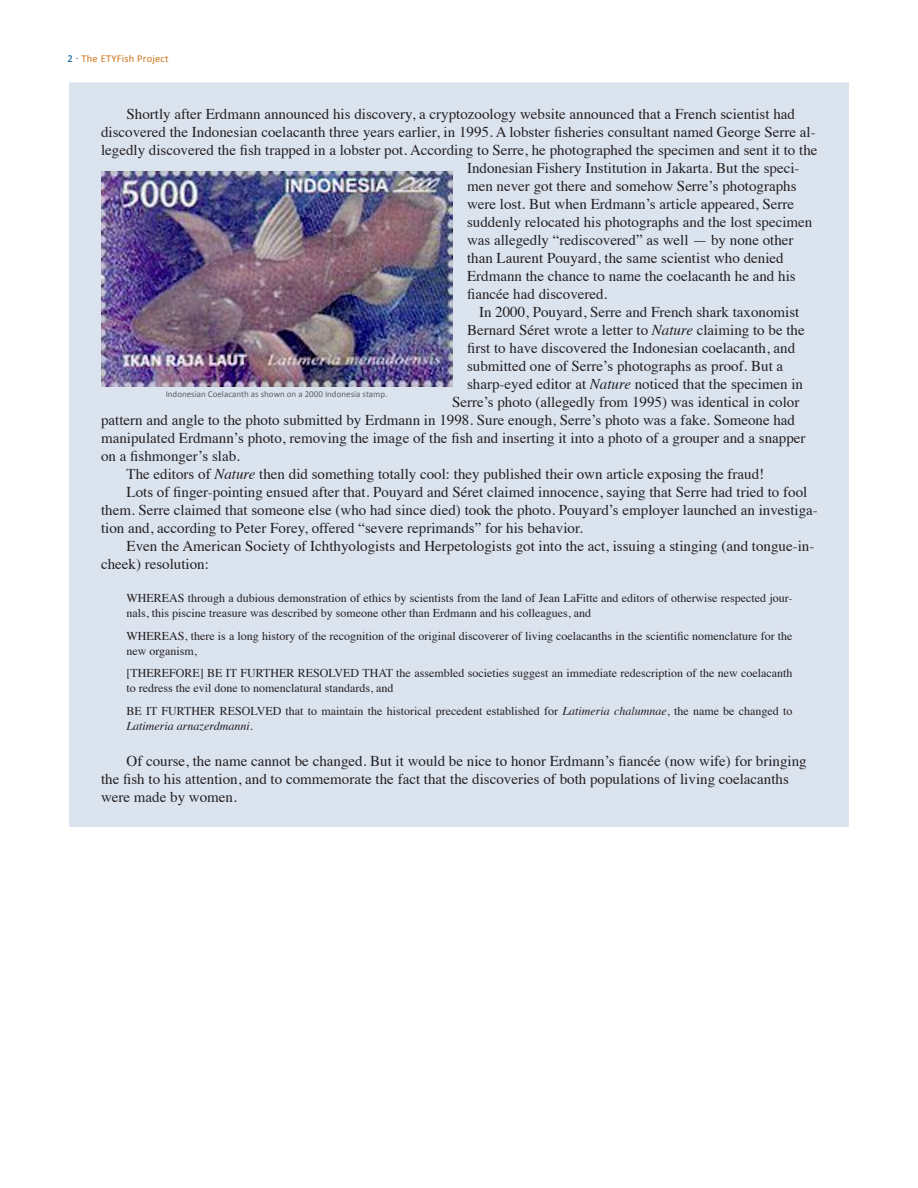
<style>
.page{position:relative;width:918px;height:1188px;background:#fff}
.page>*{position:absolute;margin:0;border:0;box-sizing:border-box;transform-origin:0 0}
.t1{font:15px/18px "Times";color:#231f20}
.t2{font:12px/15px "Times";color:#231f20}
.t3{font:10.5px "Calibri";letter-spacing:.02em;color:#cd7317}
.t4{font:9px "Calibri";color:#6c6d70}
.s1{color:#00558f}
.s2{font-style:italic}
</style>
<div class="page">
<div style="left:68px;top:82px;width:782px;height:746px;background:#dbe3ef"></div>
<img style="left:101px;top:171px;width:351px;height:216px">
<p class="t3" style="left:68px;top:51px;width:103px"><span class="s1">2 ·</span> The ETYFish Project</p>
<p class="t1" style="left:127px;top:104px;width:670px">Shortly after Erdmann announced his discovery, a cryptozoology website announced that a French scientist had</p>
<p class="t1" style="left:101px;top:122px;width:716px">discovered the Indonesian coelacanth three years earlier, in 1995. A lobster fisheries consultant named George Serre al-</p>
<p class="t1" style="left:101px;top:140px;width:718px">legedly discovered the fish trapped in a lobster pot. According to Serre, he photographed the specimen and sent it to the</p>
<p class="t1" style="left:467px;top:158px;width:334px">Indonesian Fishery Institution in Jakarta. But the speci-</p>
<p class="t1" style="left:467px;top:176px;width:331px">men never got there and somehow Serre’s photographs</p>
<p class="t1" style="left:467px;top:194px;width:328px">were lost. But when Erdmann’s article appeared, Serre</p>
<p class="t1" style="left:467px;top:212px;width:347px">suddenly relocated his photographs and the lost specimen</p>
<p class="t1" style="left:467px;top:230px;width:328px">was allegedly “rediscovered” as well — by none other</p>
<p class="t1" style="left:467px;top:248px;width:318px">than Laurent Pouyard, the same scientist who denied</p>
<p class="t1" style="left:467px;top:266px;width:330px">Erdmann the chance to name the coelacanth he and his</p>
<p class="t1" style="left:467px;top:284px;width:142px">fiancée had discovered.</p>
<p class="t1" style="left:479px;top:302px;width:322px">In 2000, Pouyard, Serre and French shark taxonomist</p>
<p class="t1" style="left:467px;top:320px;width:339px">Bernard Séret wrote a letter to <span class="s2">Nature</span> claiming to be the</p>
<p class="t1" style="left:467px;top:338px;width:330px">first to have discovered the Indonesian coelacanth, and</p>
<p class="t1" style="left:467px;top:356px;width:318px">submitted one of Serre’s photographs as proof. But a</p>
<p class="t1" style="left:467px;top:374px;width:338px">sharp-eyed editor at <span class="s2">Nature</span> noticed that the specimen in</p>
<p class="t1" style="left:452px;top:392px;width:349px">Serre’s photo (allegedly from 1995) was identical in color</p>
<p class="t1" style="left:101px;top:410px;width:696px">pattern and angle to the photo submitted by Erdmann in 1998. Sure enough, Serre’s photo was a fake. Someone had</p>
<p class="t1" style="left:101px;top:428px;width:706px">manipulated Erdmann’s photo, removing the image of the fish and inserting it into a photo of a grouper and a snapper</p>
<p class="t1" style="left:101px;top:446px;width:140px">on a fishmonger’s slab.</p>
<p class="t1" style="left:127px;top:464px;width:639px">The editors of <span class="s2">Nature</span> then did something totally cool: they published their own article exposing the fraud!</p>
<p class="t1" style="left:101px;top:482px;width:718px;text-indent:26px">Lots of finger-pointing ensued after that. Pouyard and Séret claimed innocence, saying that Serre had tried to fool them. Serre claimed that someone else (who had since died) took the photo. Pouyard’s employer launched an investiga&shy;tion and, according to Peter Forey, offered “severe reprimands” for his behavior.</p>
<p class="t1" style="left:101px;top:536px;width:715px;text-indent:26px">Even the American Society of Ichthyologists and Herpetologists got into the act, issuing a stinging (and tongue-in&shy;cheek) resolution:</p>
<p class="t2" style="left:127px;top:590px;width:667px">WHEREAS through a dubious demonstration of ethics by scientists from the land of Jean LaFitte and editors of otherwise respected jour&shy;nals, this piscine treasure was described by someone other than Erdmann and his colleagues, and</p>
<p class="t2" style="left:127px;top:627px;width:668px">WHEREAS, there is a long history of the recognition of the original discoverer of living coelacanths in the scientific nomenclature for the new organism,</p>
<p class="t2" style="left:127px;top:665px;width:668px">[THEREFORE] BE IT FURTHER RESOLVED THAT the assembled societies suggest an immediate redescription of the new coelacanth to redress the evil done to nomenclatural standards, and</p>
<p class="t2" style="left:127px;top:702px;width:668px">BE IT FURTHER RESOLVED that to maintain the historical precedent established for <span class="s2">Latimeria chalumnae</span>, the name be changed to<br><span class="s2">Latimeria arnazerdmanni</span>.</p>
<p class="t1" style="left:101px;top:751px;width:707px;text-indent:26px">Of course, the name cannot be changed. But it would be nice to honor Erdmann’s fiancée (now wife) for bringing the fish to his attention, and to commemorate the fact that the discoveries of both populations of living coelacanths were made by women.</p>
<p class="t4" style="left:166px;top:388px;width:223px">Indonesian Coelacanth as shown on a 2000 Indonesia stamp.</p>
</div>
